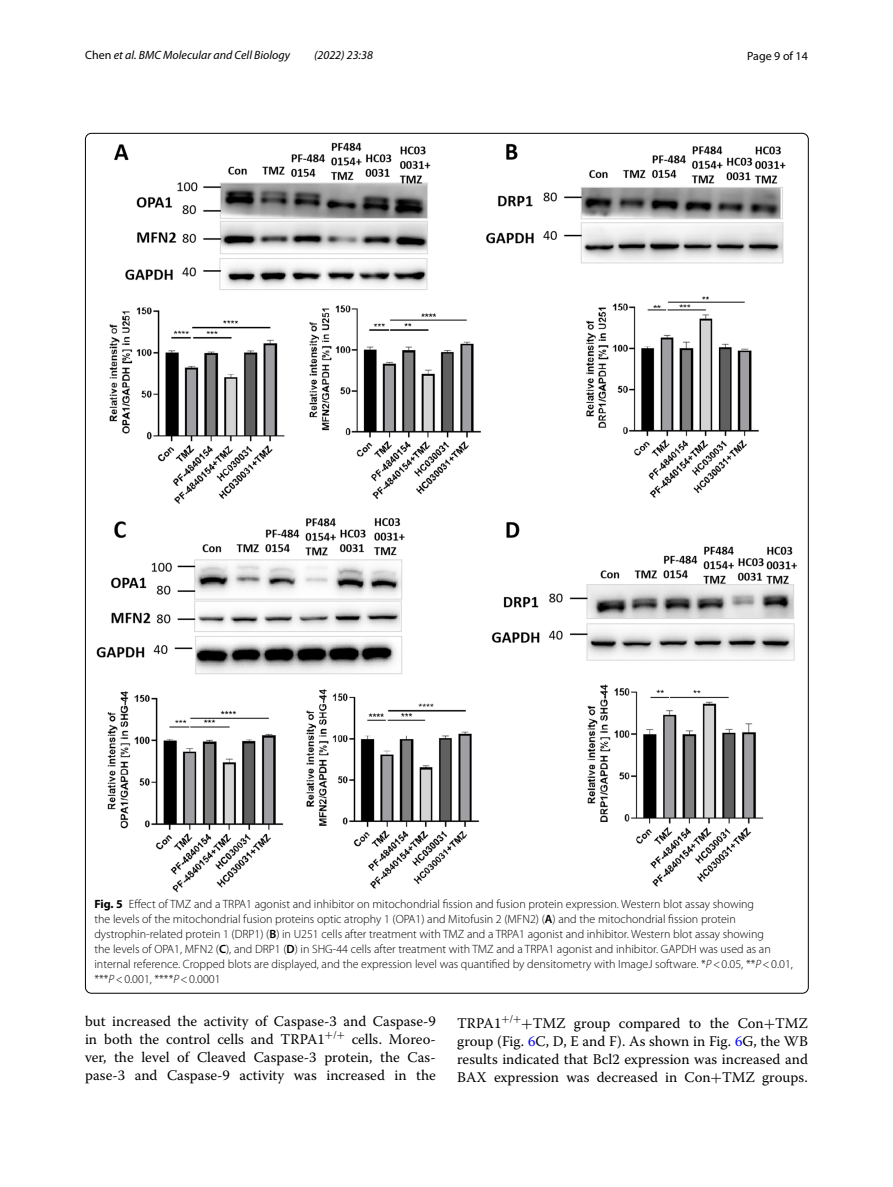
<style>
.page{position:relative;width:893px;height:1187px;background:#fff}
.page>*{position:absolute;margin:0;border:0;box-sizing:border-box;transform-origin:0 0}
.t1{font:14.7px/18px "Warnock Pro";color:#000;text-align:justify}
.t2{font:300 12px/15px "Myriad Pro";color:#000}
.t3{font:italic 12px "Myriad Pro";color:#000}
.t4{font:12px "Myriad Pro";color:#000}
.s1{font-style:normal}
.s2{font-weight:700}
.s3{font-weight:600}
.s4{font-style:italic}
.s5{font-family:"MTSY"}
.s6{color:#00f}
</style>
<div class="page">
<img style="left:97px;top:142px;width:700px;height:750px">
<p class="t3" style="left:85px;top:48px;width:207px"><span class="s1">Chen</span> et al. BMC Molecular and Cell Biology</p>
<p class="t3" style="left:314px;top:48px;width:60px">(2022) 23:38</p>
<p class="t4" style="left:747px;top:48px;width:62px">Page 9 of 14</p>
<p class="t2" style="left:94px;top:896px;width:700px"><span class="s2">Fig. 5</span> Effect of TMZ and a TRPA1 agonist and inhibitor on mitochondrial fission and fusion protein expression. Western blot assay showing<br>the levels of the mitochondrial fusion proteins optic atrophy 1 (OPA1) and Mitofusin 2 (MFN2) (<span class="s3">A</span>) and the mitochondrial fission protein dystrophin-related protein 1 (DRP1) (<span class="s3">B</span>) in U251 cells after treatment with TMZ and a TRPA1 agonist and inhibitor. Western blot assay showing<br>the levels of OPA1, MFN2 (<span class="s3">C</span>), and DRP1 (<span class="s3">D</span>) in SHG-44 cells after treatment with TMZ and a TRPA1 agonist and inhibitor. GAPDH was used as an internal reference. Cropped blots are displayed, and the expression level was quantified by densitometry with ImageJ software. *<span class="s4">P</span>&lt;0.05, **<span class="s4">P</span>&lt;0.01, ***<span class="s4">P</span>&lt;0.001, ****<span class="s4">P</span>&lt;0.0001</p>
<p class="t1" style="left:85px;top:1012px;width:352px">but increased the activity of Caspase-3 and Caspase-9 in both the control cells and TRPA1<sup>+</sup><sup>/</sup><sup>+</sup> cells. Moreo&shy;ver, the level of Cleaved Caspase-3 protein, the Cas&shy;pase-3 and Caspase-9 activity was increased in the</p>
<p class="t1" style="left:457px;top:1014px;width:352px">TRPA1<sup>+</sup><sup>/</sup><sup>+</sup><span class="s5">+</span>TMZ group compared to the Con<span class="s5">+</span>TMZ group (Fig. <span class="s6">6</span>C, D, E and F). As shown in Fig. <span class="s6">6</span>G, the WB results indicated that Bcl2 expression was increased and BAX expression was decreased in Con<span class="s5">+</span>TMZ groups.</p>
</div>
